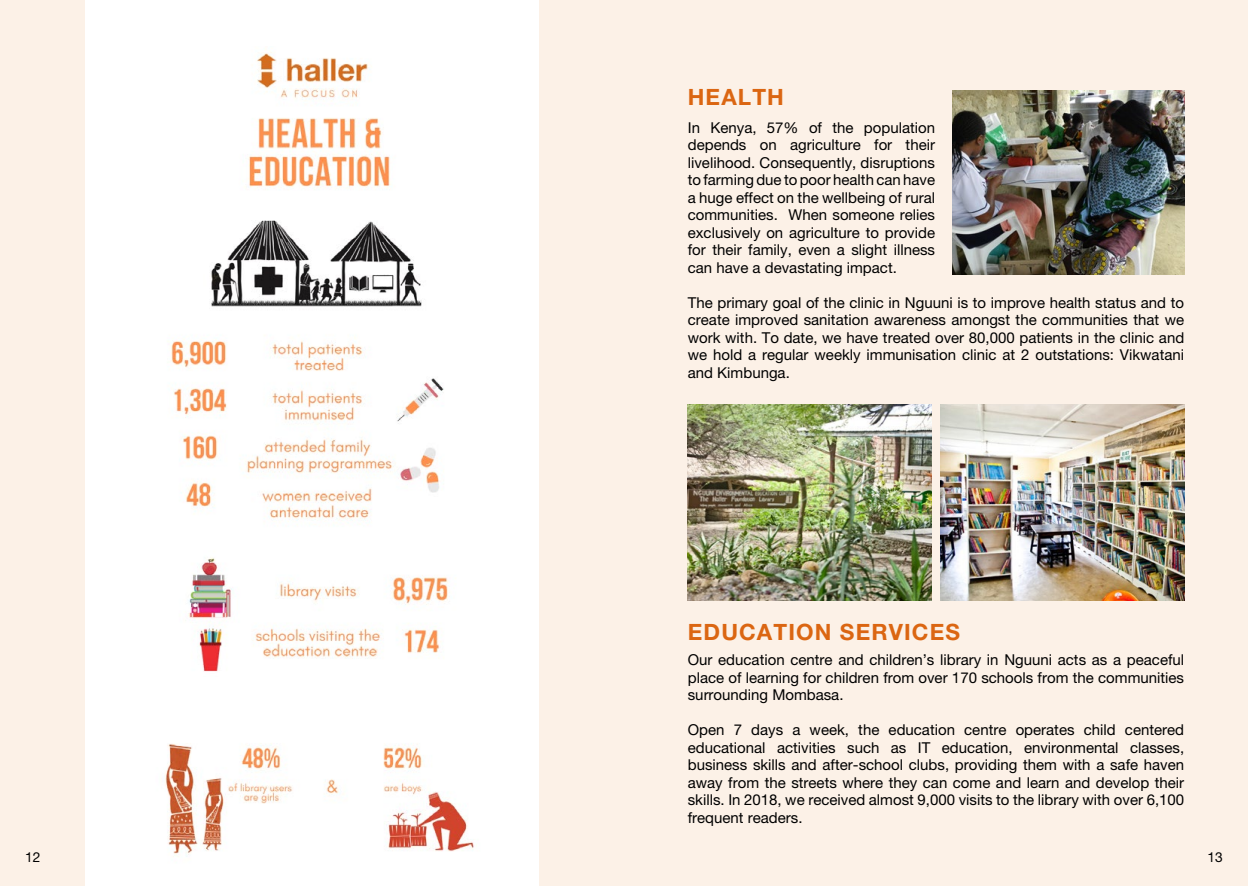
<style>
.page{position:relative;width:1248px;height:886px;background:#fff}
.page>*{position:absolute;margin:0;border:0;box-sizing:border-box;transform-origin:0 0}
.t1{font:700 22.5px "Helvetica Neue LT Pro";letter-spacing:.05em;color:#db6612}
.t2{font:15px/17.5px "Helvetica Neue LT Pro";color:#000;text-align:justify}
.t3{font:13.75px "Helvetica Neue LT Pro";color:#000}
</style>
<div class="page">
<div style="left:0;top:0;width:1247px;height:886px;background:#fcf1e7"></div>
<div style="left:85px;top:0;width:454px;height:886px;background:#fff"></div>
<img style="left:165px;top:51px;width:309px;height:806px">
<img style="left:952px;top:91px;width:231px;height:183px">
<img style="left:940px;top:404px;width:243px;height:196px">
<img style="left:687px;top:404px;width:244px;height:196px">
<h1 class="t1" style="left:687px;top:83px;width:98px">HEALTH</h1>
<p class="t2" style="left:687px;top:118px;width:249px">In Kenya, 57% of the population depends on agriculture for their livelihood. Consequently, disruptions to farming due to poor health can have a huge effect on the wellbeing of rural communities. When someone relies exclusively on agriculture to provide for their family, even a slight illness can have a devastating impact.</p>
<p class="t2" style="left:687px;top:294px;width:498px">The primary goal of the clinic in Nguuni is to improve health status and to create improved sanitation awareness amongst the communities that we work with. To date, we have treated over 80,000 patients in the clinic and we hold a regular weekly immunisation clinic at 2 outstations: Vikwatani and Kimbunga.</p>
<h1 class="t1" style="left:687px;top:618px;width:274px">EDUCATION SERVICES</h1>
<p class="t2" style="left:687px;top:651px;width:498px">Our education centre and children’s library in Nguuni acts as a peaceful place of learning for children from over 170 schools from the communities surrounding Mombasa.</p>
<p class="t2" style="left:687px;top:721px;width:498px">Open 7 days a week, the education centre operates child centered educational activities such as IT education, environmental classes, business skills and after-school clubs, providing them with a safe haven away from the streets where they can come and learn and develop their skills. In 2018, we received almost 9,000 visits to the library with over 6,100 frequent readers.</p>
<p class="t3" style="left:25px;top:848px;width:17px">12</p>
<p class="t3" style="left:1207px;top:848px;width:17px">13</p>
</div>
